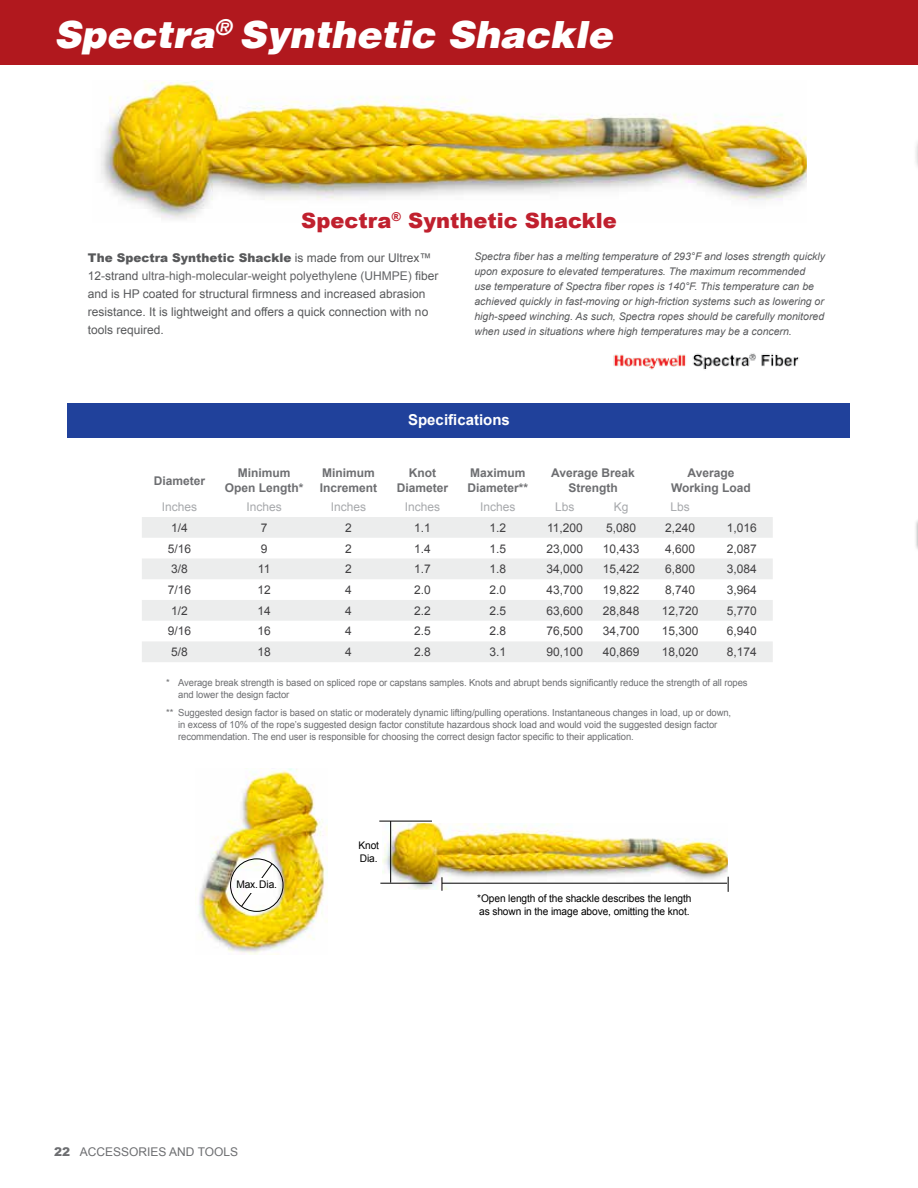
<style>
.page{position:relative;width:918px;height:1188px;background:#fff}
.page>*{position:absolute;margin:0;border:0;box-sizing:border-box;transform-origin:0 0}
.t1{font:37.5px "Airbus Special";color:#fff}
.t2{font:900 21px "Arial";color:#c0202e}
.t3{font:700 15px "Arial";color:#fff}
.t4{font:12px "Arial";color:#414042}
.t5{font:12px/18px "Arial";color:#58595b}
.t6{font:700 12px/15px "Arial";color:#6d6e71;text-align:center}
.t7{font:12px "Arial";color:#a7a9ac}
.t8{font:12px "Arial";color:#6d6e71}
.t9{font:900 12px "Arial";color:#6d6e71}
.t10{font:italic 10.5px/15px "Arial";color:#58595b}
.t11{font:10.5px/13.5px "Arial";letter-spacing:-.01em;color:#000}
.t12{font:9.75px/12px "Arial";letter-spacing:-.01em;color:#6d6e71}
.s1{font-weight:900}
.s2{color:#636466}
</style>
<div class="page">
<div style="left:0;top:0;width:918px;height:65px;background:#b1181e"></div>
<img style="left:195px;top:769px;width:133px;height:185px">
<div style="left:230px;top:858px;width:53px;height:54px;border:1px solid #000;border-radius:50%"></div>
<svg style="left:241px;top:863px;width:32px;height:44px"></svg>
<img style="left:101px;top:81px;width:706px;height:138px">
<div style="left:68px;top:403px;width:782px;height:34px;background:#20419b"></div>
<img style="left:613px;top:353px;width:187px;height:17px">
<img style="left:383px;top:823px;width:345px;height:67px">
<hr style="left:442px;top:883px;width:285px;height:1px;background:#000">
<hr style="left:390px;top:821px;width:1px;height:62px;background:#000">
<hr style="left:379px;top:821px;width:53px;height:1px;background:#000">
<hr style="left:380px;top:883px;width:52px;height:1px;background:#000">
<svg style="left:442px;top:877px;width:1px;height:14px"></svg>
<svg style="left:728px;top:877px;width:1px;height:15px"></svg>
<div style="left:248px;top:878px;width:17px;height:14px;background:#fff"></div>
<hr style="left:914px;top:516px;width:4px;height:39px;background:#000;opacity:.44">
<svg style="left:142px;top:517px;width:631px;height:145px;fill:#eceded"></svg>
<h1 class="t1" style="left:54px;top:13px;width:560px">Spectra<sup>®</sup> Synthetic Shackle</h1>
<h2 class="t2" style="left:301px;top:205px;width:317px">Spectra<sup>®</sup> Synthetic Shackle</h2>
<p class="t5" style="left:88px;top:249px;width:352px"><span class="s1">The Spectra Synthetic Shackle</span> is made from our Ultrex™ 12-strand <span class="s2">ultra-high-molecular-weight polyethylene (UHMPE)</span> fiber and is HP coated for structural firmness and increased abrasion resistance. It is lightweight and offers a quick connection with no tools required.</p>
<p class="t10" style="left:474px;top:248px;width:352px">Spectra fiber has a melting temperature of 293°F and loses strength quickly upon exposure to elevated temperatures. The maximum recommended<br>use temperature of Spectra fiber ropes is 140°F. This temperature can be achieved quickly in fast-moving or high-friction systems such as lowering or high-speed winching. As such, Spectra ropes should be carefully monitored when used in situations where high temperatures may be a concern.</p>
<h3 class="t3" style="left:408px;top:409px;width:103px">Specifications</h3>
<p class="t6" style="left:154px;top:473px;width:53px">Diameter</p>
<p class="t6" style="left:225px;top:466px;width:80px">Minimum<br>Open Length*</p>
<p class="t6" style="left:320px;top:466px;width:59px;text-align:left">Minimum<br>Increment</p>
<p class="t6" style="left:397px;top:466px;width:53px">Knot<br>Diameter</p>
<p class="t6" style="left:468px;top:466px;width:62px;text-align:left">Maximum<br>Diameter**</p>
<p class="t6" style="left:551px;top:466px;width:85px">Average Break<br>Strength</p>
<p class="t6" style="left:671px;top:466px;width:81px">Average<br>Working Load</p>
<p class="t7" style="left:162px;top:499px;width:37px">Inches</p>
<p class="t7" style="left:247px;top:499px;width:37px">Inches</p>
<p class="t7" style="left:331px;top:499px;width:37px">Inches</p>
<p class="t7" style="left:405px;top:499px;width:37px">Inches</p>
<p class="t7" style="left:480px;top:499px;width:37px">Inches</p>
<p class="t7" style="left:555px;top:499px;width:21px">Lbs</p>
<p class="t7" style="left:614px;top:499px;width:16px">Kg</p>
<p class="t7" style="left:670px;top:499px;width:21px">Lbs</p>
<p class="t4" style="left:171px;top:520px;width:18px">1/4</p>
<p class="t4" style="left:261px;top:520px;width:8px">7</p>
<p class="t4" style="left:345px;top:520px;width:8px">2</p>
<p class="t4" style="left:414px;top:520px;width:18px">1.1</p>
<p class="t4" style="left:490px;top:520px;width:18px">1.2</p>
<p class="t4" style="left:547px;top:520px;width:37px">11,200</p>
<p class="t4" style="left:606px;top:520px;width:32px">5,080</p>
<p class="t4" style="left:665px;top:520px;width:32px">2,240</p>
<p class="t4" style="left:727px;top:520px;width:32px">1,016</p>
<p class="t4" style="left:168px;top:540px;width:25px">5/16</p>
<p class="t4" style="left:261px;top:540px;width:8px">9</p>
<p class="t4" style="left:345px;top:540px;width:8px">2</p>
<p class="t4" style="left:414px;top:540px;width:18px">1.4</p>
<p class="t4" style="left:490px;top:540px;width:18px">1.5</p>
<p class="t4" style="left:547px;top:540px;width:38px">23,000</p>
<p class="t4" style="left:603px;top:540px;width:38px">10,433</p>
<p class="t4" style="left:665px;top:540px;width:32px">4,600</p>
<p class="t4" style="left:727px;top:540px;width:32px">2,087</p>
<p class="t4" style="left:171px;top:561px;width:18px">3/8</p>
<p class="t4" style="left:258px;top:561px;width:14px">11</p>
<p class="t4" style="left:345px;top:561px;width:8px">2</p>
<p class="t4" style="left:414px;top:561px;width:18px">1.7</p>
<p class="t4" style="left:490px;top:561px;width:18px">1.8</p>
<p class="t4" style="left:547px;top:561px;width:38px">34,000</p>
<p class="t4" style="left:603px;top:561px;width:38px">15,422</p>
<p class="t4" style="left:665px;top:561px;width:32px">6,800</p>
<p class="t4" style="left:727px;top:561px;width:32px">3,084</p>
<p class="t4" style="left:168px;top:582px;width:25px">7/16</p>
<p class="t4" style="left:258px;top:582px;width:15px">12</p>
<p class="t4" style="left:345px;top:582px;width:8px">4</p>
<p class="t4" style="left:414px;top:582px;width:18px">2.0</p>
<p class="t4" style="left:490px;top:582px;width:18px">2.0</p>
<p class="t4" style="left:547px;top:582px;width:38px">43,700</p>
<p class="t4" style="left:603px;top:582px;width:38px">19,822</p>
<p class="t4" style="left:665px;top:582px;width:32px">8,740</p>
<p class="t4" style="left:727px;top:582px;width:32px">3,964</p>
<p class="t4" style="left:171px;top:603px;width:18px">1/2</p>
<p class="t4" style="left:258px;top:603px;width:15px">14</p>
<p class="t4" style="left:345px;top:603px;width:8px">4</p>
<p class="t4" style="left:414px;top:603px;width:18px">2.2</p>
<p class="t4" style="left:490px;top:603px;width:18px">2.5</p>
<p class="t4" style="left:547px;top:603px;width:38px">63,600</p>
<p class="t4" style="left:603px;top:603px;width:38px">28,848</p>
<p class="t4" style="left:662px;top:603px;width:38px">12,720</p>
<p class="t4" style="left:727px;top:603px;width:32px">5,770</p>
<p class="t4" style="left:168px;top:623px;width:25px">9/16</p>
<p class="t4" style="left:258px;top:623px;width:15px">16</p>
<p class="t4" style="left:345px;top:623px;width:8px">4</p>
<p class="t4" style="left:414px;top:623px;width:18px">2.5</p>
<p class="t4" style="left:490px;top:623px;width:18px">2.8</p>
<p class="t4" style="left:547px;top:623px;width:38px">76,500</p>
<p class="t4" style="left:603px;top:623px;width:38px">34,700</p>
<p class="t4" style="left:662px;top:623px;width:38px">15,300</p>
<p class="t4" style="left:727px;top:623px;width:32px">6,940</p>
<p class="t4" style="left:171px;top:644px;width:18px">5/8</p>
<p class="t4" style="left:258px;top:644px;width:15px">18</p>
<p class="t4" style="left:345px;top:644px;width:8px">4</p>
<p class="t4" style="left:414px;top:644px;width:18px">2.8</p>
<p class="t4" style="left:490px;top:644px;width:18px">3.1</p>
<p class="t4" style="left:547px;top:644px;width:38px">90,100</p>
<p class="t4" style="left:603px;top:644px;width:38px">40,869</p>
<p class="t4" style="left:662px;top:644px;width:38px">18,020</p>
<p class="t4" style="left:727px;top:644px;width:32px">8,174</p>
<p class="t12" style="left:178px;top:676px;width:571px;text-indent:-12px">* Average break strength is based on spliced rope or capstans samples. Knots and abrupt bends significantly reduce the strength of all ropes and lower the design factor</p>
<p class="t12" style="left:178px;top:707px;width:554px;text-indent:-12px">** Suggested design factor is based on static or moderately dynamic lifting/pulling operations. Instantaneous changes in load, up or down, in excess of 10% of the rope’s suggested design factor constitute hazardous shock load and would void the suggested design factor recommendation. The end user is responsible for choosing the correct design factor specific to their application.</p>
<p class="t11" style="left:236px;top:878px;width:42px">Max. Dia.</p>
<p class="t11" style="left:358px;top:838px;width:22px">Knot<br>Dia.</p>
<p class="t9" style="left:54px;top:1143px;width:18px">22</p>
<p class="t8" style="left:80px;top:1144px;width:160px">ACCESSORIES AND TOOLS</p>
<p class="t11" style="left:477px;top:891px;width:216px">*Open length of the shackle describes the length as shown in the image above, omitting the knot.</p>
</div>
